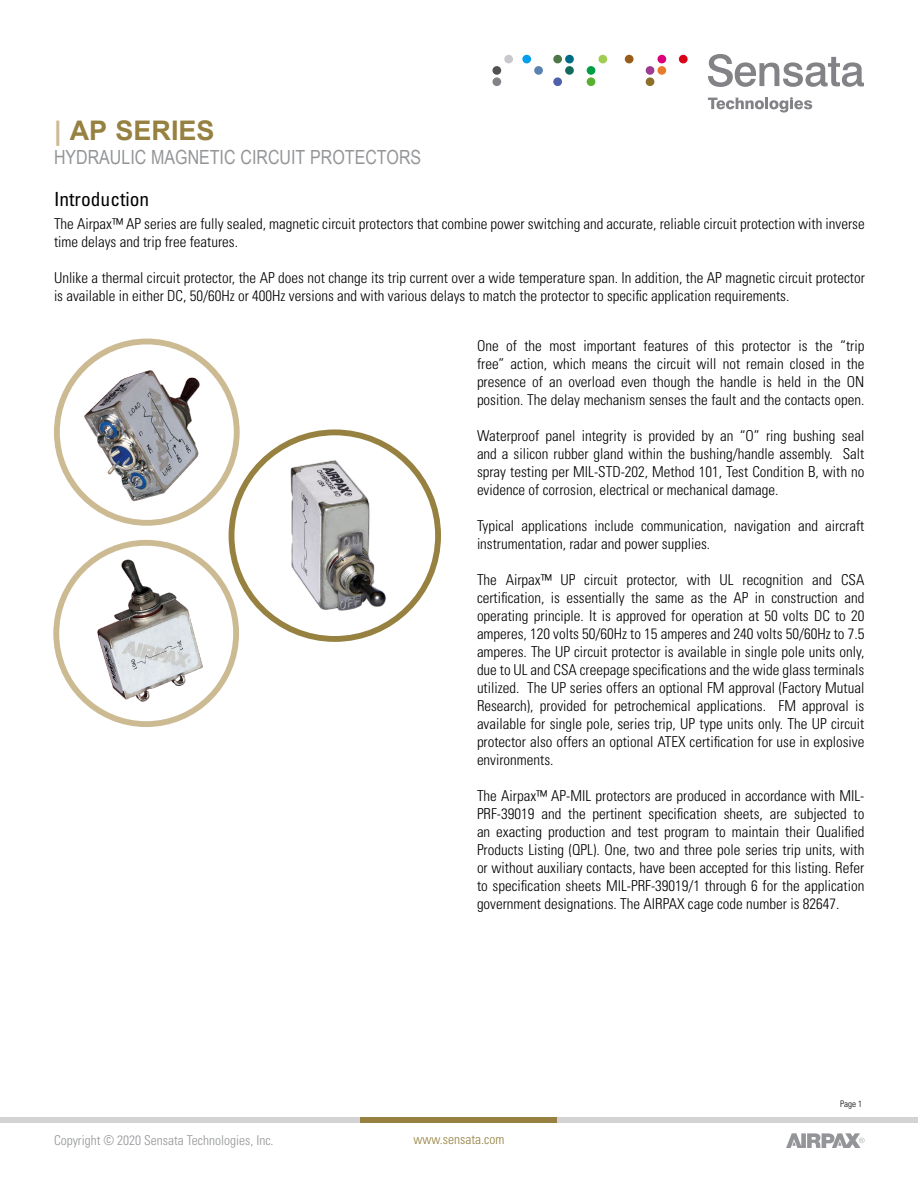
<style>
.page{position:relative;width:918px;height:1188px;background:#fff}
.page>*{position:absolute;margin:0;border:0;box-sizing:border-box;transform-origin:0 0}
.t1{font:700 27px "Arial";color:#968141}
.t2{font:19.5px "Arial Narrow";color:#939598}
.t3{font:condensed 19.5px "Univers LT Std";color:#000}
.t4{font:300 condensed 15px/18px "Univers";color:#000;text-align:justify}
.t5{font:300 condensed 13.5px "Univers";color:#939598}
.t6{font:300 condensed 13.5px "Univers";color:#968141}
.t7{font:300 condensed 9px "Univers";color:#000}
.s1{color:#ccba92}
</style>
<div class="page">
<svg style="left:708px;top:54px;width:156px;height:33px"></svg>
<svg style="left:708px;top:97px;width:104px;height:15px"></svg>
<div style="left:492px;top:77px;width:9px;height:9px;background:#828287;border-radius:50%"></div>
<div style="left:522px;top:55px;width:9px;height:8px;background:#009eed;border-radius:50%"></div>
<div style="left:534px;top:66px;width:9px;height:9px;background:#5982b0;border-radius:50%"></div>
<div style="left:553px;top:55px;width:9px;height:8px;background:#4f784a;border-radius:50%"></div>
<div style="left:565px;top:55px;width:9px;height:8px;background:#006b87;border-radius:50%"></div>
<div style="left:565px;top:66px;width:9px;height:9px;background:#146b5c;border-radius:50%"></div>
<div style="left:553px;top:77px;width:9px;height:9px;background:#4f61ad;border-radius:50%"></div>
<div style="left:598px;top:55px;width:9px;height:8px;background:#a1cc52;border-radius:50%"></div>
<div style="left:587px;top:66px;width:8px;height:9px;background:#009e45;border-radius:50%"></div>
<div style="left:587px;top:77px;width:8px;height:9px;background:#59b030;border-radius:50%"></div>
<div style="left:657px;top:55px;width:9px;height:8px;background:#d9007a;border-radius:50%"></div>
<div style="left:646px;top:66px;width:8px;height:9px;background:#9c3d91;border-radius:50%"></div>
<div style="left:657px;top:66px;width:9px;height:9px;background:#e87a2b;border-radius:50%"></div>
<div style="left:646px;top:77px;width:8px;height:9px;background:#8c7029;border-radius:50%"></div>
<div style="left:679px;top:55px;width:9px;height:8px;background:#d90017;border-radius:50%"></div>
<div style="left:504px;top:55px;width:9px;height:8px;background:#c7c9cc;border-radius:50%"></div>
<div style="left:492px;top:66px;width:9px;height:9px;background:#525254;border-radius:50%"></div>
<div style="left:625px;top:55px;width:9px;height:8px;background:#995c1a;border-radius:50%"></div>
<div style="left:0;top:1117px;width:918px;height:6px;background:#d1d3d4"></div>
<div style="left:361px;top:1117px;width:196px;height:6px;background:#968141"></div>
<svg style="left:786px;top:1133px;width:78px;height:15px"></svg>
<img style="left:273px;top:444px;width:123px;height:184px">
<div style="left:229px;top:429px;width:212px;height:213px;border:6px solid #968141;border-radius:50%"></div>
<svg style="left:57px;top:342px;width:180px;height:181px"></svg>
<img style="left:68px;top:356px;width:145px;height:158px">
<div style="left:54px;top:339px;width:186px;height:187px;border:6px solid #ccba92;border-radius:50%"></div>
<svg style="left:56px;top:543px;width:180px;height:181px"></svg>
<img style="left:76px;top:551px;width:146px;height:162px">
<div style="left:53px;top:540px;width:186px;height:187px;border:6px solid #ccba92;border-radius:50%"></div>
<h1 class="t1" style="left:54px;top:113px;width:162px"><span class="s1">|</span> AP SERIES</h1>
<h2 class="t2" style="left:54px;top:143px;width:369px">HYDRAULIC MAGNETIC CIRCUIT PROTECTORS</h2>
<h2 class="t3" style="left:54px;top:187px;width:97px">Introduction</h2>
<p class="t4" style="left:54px;top:215px;width:812px">The Airpax™ AP series are fully sealed, magnetic circuit protectors that combine power switching and accurate, reliable circuit protection with inverse time delays and trip free features.</p>
<p class="t4" style="left:54px;top:269px;width:812px">Unlike a thermal circuit protector, the AP does not change its trip current over a wide temperature span. In addition, the AP magnetic circuit protector is available in either DC, 50/60Hz or 400Hz versions and with various delays to match the protector to specific application requirements.</p>
<p class="t4" style="left:477px;top:336px;width:389px">One of the most important features of this protector is the “trip free” action, which means the circuit will not remain closed in the presence of an overload even though the handle is held in the ON position. The delay mechanism senses the fault and the contacts open.</p>
<p class="t4" style="left:477px;top:426px;width:389px">Waterproof panel integrity is provided by an “O” ring bushing seal and a silicon rubber gland within the bushing/handle assembly. Salt spray testing per MIL-STD-202, Method 101, Test Condition B, with no evidence of corrosion, electrical or mechanical damage.</p>
<p class="t4" style="left:477px;top:516px;width:389px">Typical applications include communication, navigation and aircraft instrumentation, radar and power supplies.</p>
<p class="t4" style="left:477px;top:570px;width:389px">The Airpax™ UP circuit protector, with UL recognition and CSA certification, is essentially the same as the AP in construction and operating principle. It is approved for operation at 50 volts DC to 20 amperes, 120 volts 50/60Hz to 15 amperes and 240 volts 50/60Hz to 7.5 amperes. The UP circuit protector is available in single pole units only, due to UL and CSA creepage specifications and the wide glass terminals utilized. The UP series offers an optional FM approval (Factory Mutual Research), provided for petrochemical applications. FM approval is available for single pole, series trip, UP type units only. The UP circuit protector also offers an optional ATEX certification for use in explosive environments.</p>
<p class="t4" style="left:477px;top:786px;width:389px">The Airpax™ AP-MIL protectors are produced in accordance with MIL-PRF-39019 and the pertinent specification sheets, are subjected to an exacting production and test program to maintain their Qualified Products Listing (QPL). One, two and three pole series trip units, with or without auxiliary contacts, have been accepted for this listing. Refer to specification sheets MIL-PRF-39019/1 through 6 for the application government designations. The AIRPAX cage code number is 82647.</p>
<p class="t5" style="left:54px;top:1132px;width:221px">Copyright © 2020 Sensata Technologies, Inc.</p>
<p class="t6" style="left:414px;top:1131px;width:92px">www.sensata.com</p>
<p class="t7" style="left:840px;top:1098px;width:23px">Page 1</p>
</div>
